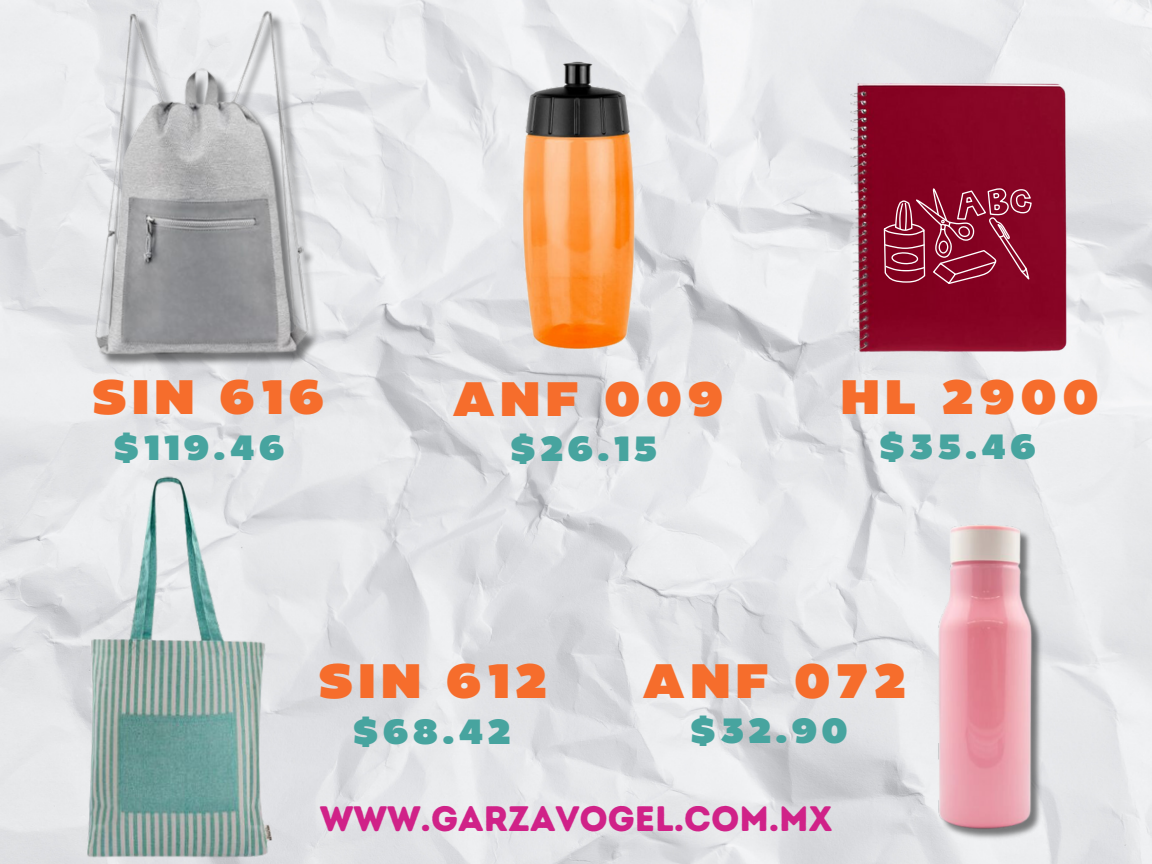
<style>
.page{position:relative;width:1152px;height:864px;background:#fff}
.page>*{position:absolute;margin:0;border:0;box-sizing:border-box;transform-origin:0 0}
.t1{font:48.3px "Monami";letter-spacing:.1em;color:#f66d2c}
.t2{font:35.4px "Intro Rust Base";color:#d02288}
.t3{font:34.95px "Monami";letter-spacing:.1em;color:#47a49f}
</style>
<div class="page">
<img style="left:0;top:0;width:1152px;height:864px">
<img style="left:5px;top:0;width:426px;height:401px">
<img style="left:77px;top:402px;width:216px;height:462px">
<img style="left:508px;top:39px;width:152px;height:334px">
<img style="left:804px;top:63px;width:308px;height:309px">
<img style="left:929px;top:490px;width:223px;height:374px">
<svg style="left:884px;top:188px;width:148px;height:96px;background:#962741"></svg>
<p class="t1" style="left:92px;top:376px;width:234px">SIN 616</p>
<h1 class="t3" style="left:113px;top:432px;width:173px">$119.46</h1>
<h1 class="t1" style="left:452px;top:377px;width:273px">ANF 009</h1>
<h1 class="t3" style="left:510px;top:433px;width:149px">$26.15</h1>
<p class="t1" style="left:840px;top:376px;width:260px">HL 2900</p>
<h2 class="t3" style="left:879px;top:431px;width:159px">$35.46</h2>
<h2 class="t1" style="left:319px;top:659px;width:230px">SIN 612</h2>
<h2 class="t3" style="left:353px;top:716px;width:160px">$68.42</h2>
<p class="t1" style="left:642px;top:659px;width:266px">ANF 072</p>
<h1 class="t3" style="left:690px;top:715px;width:160px">$32.90</h1>
<p class="t2" style="left:320px;top:797px;width:514px">WWW.GARZAVOGEL.COM.MX</p>
</div>
